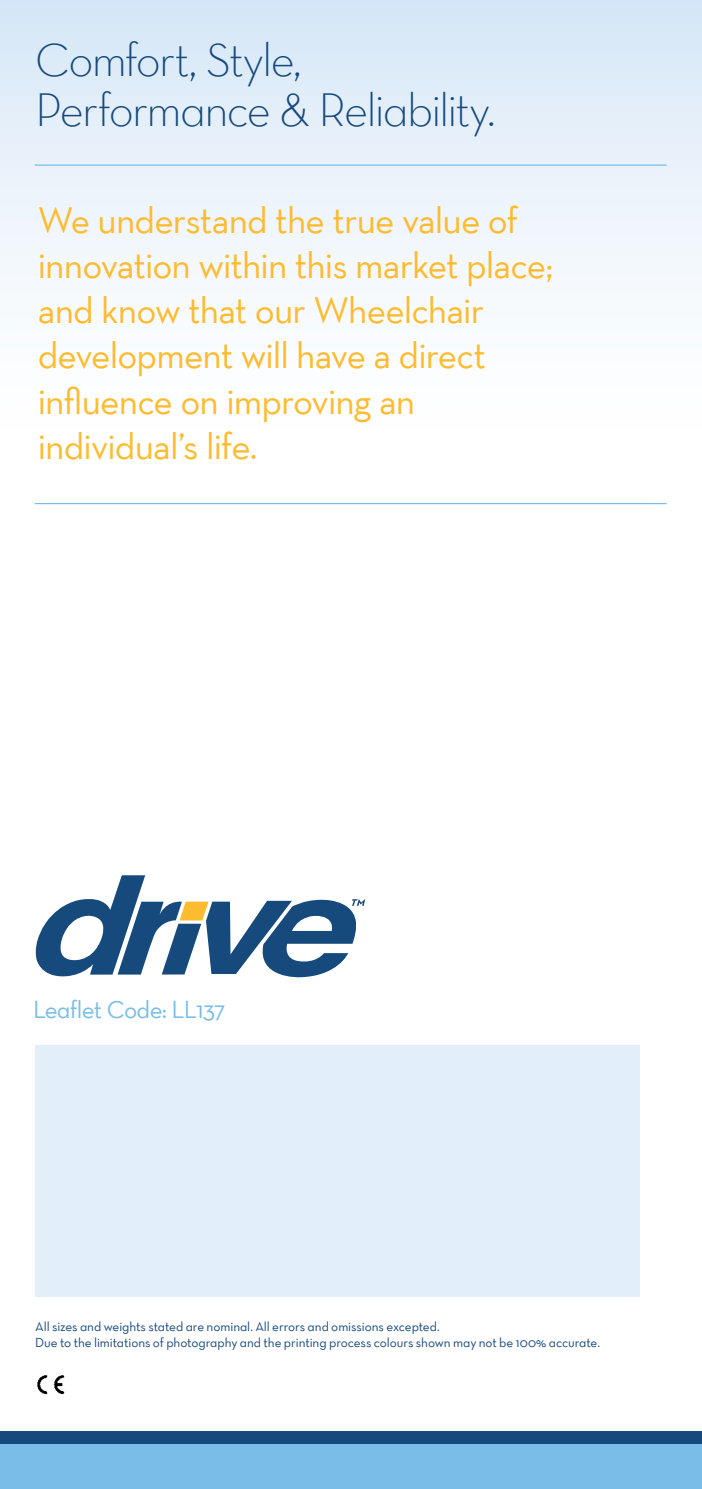
<style>
.page{position:relative;width:702px;height:1489px;background:#fff}
.page>*{position:absolute;margin:0;border:0;box-sizing:border-box;transform-origin:0 0}
.t1{font:47.5px/50px "Neutraface Text TT Light Alt";letter-spacing:-.04em;color:#174a7c}
.t2{font:37.5px/45px "Neutraface Text TT";letter-spacing:-.025em;color:#fdbb30}
.t3{font:25px "Neutraface Text TT Book Alt";letter-spacing:-.03em;color:#79bde8}
.t4{font:13.25px/16px "Neutraface Text TT Book Alt";letter-spacing:-.005em;color:#174a7c}
</style>
<div class="page">
<div style="left:0;top:0;width:702px;height:562px;background:linear-gradient(to bottom,#dbeaf8,#fff)"></div>
<div style="left:0;top:1440px;width:702px;height:48px;background:#79bde8"></div>
<div style="left:0;top:1430px;width:702px;height:12px;background:#174a7c"></div>
<div style="left:35px;top:1044px;width:605px;height:252px;background:#e2eef9"></div>
<hr style="left:35px;top:164px;width:631px;height:2px;background:#79bde8">
<hr style="left:35px;top:503px;width:631px;height:1px;background:#79bde8">
<img style="left:37px;top:1375px;width:28px;height:19px">
<svg style="left:35px;top:875px;width:330px;height:103px"></svg>
<h1 class="t1" style="left:35px;top:34px;width:462px">Comfort, Style,<br>Performance &amp; Reliability.</h1>
<h2 class="t2" style="left:38px;top:198px;width:517px">We understand the true value of innovation within this market place; and know that our Wheelchair development will have a direct influence on improving an individual’s life.</h2>
<h3 class="t3" style="left:33px;top:993px;width:194px">Leaflet Code: LL137</h3>
<p class="t4" style="left:35px;top:1318px;width:566px">All sizes and weights stated are nominal. All errors and omissions excepted.<br>Due to the limitations of photography and the printing process colours shown may not be 100% accurate.</p>
</div>
